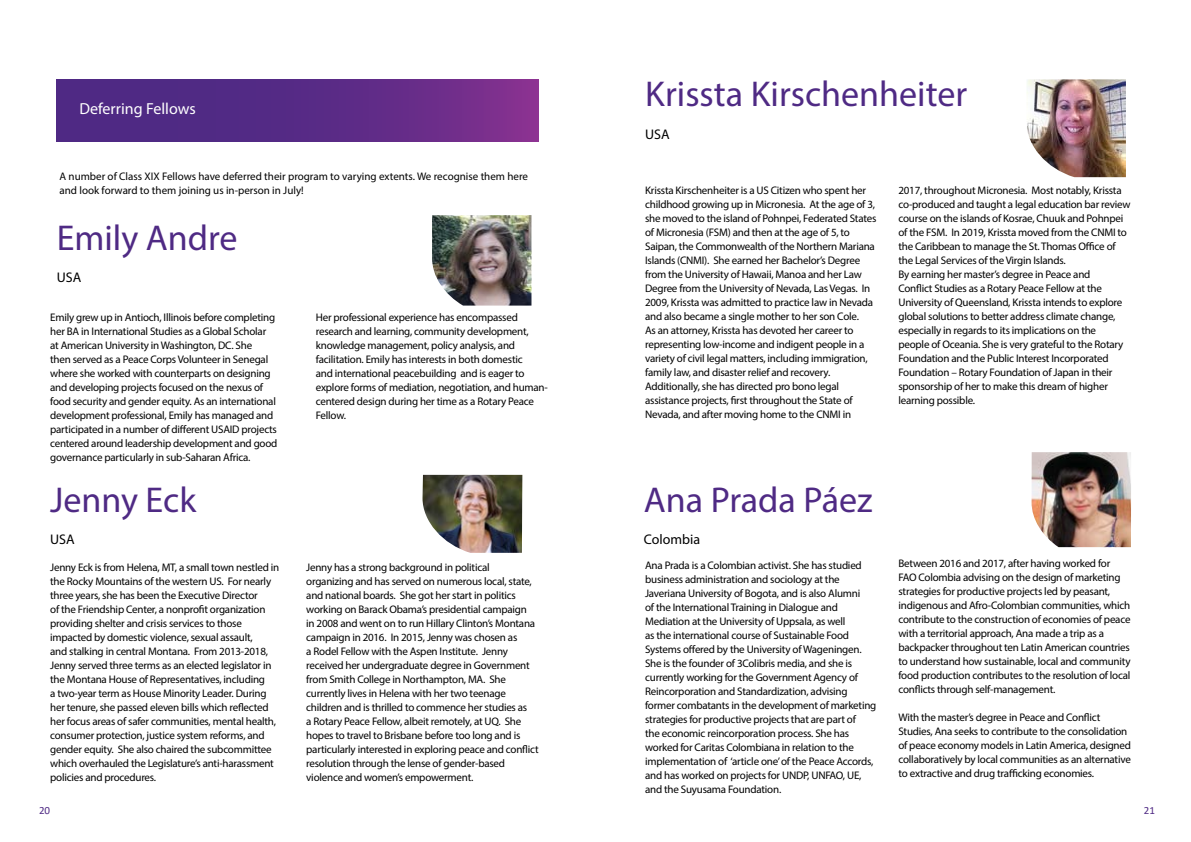
<style>
.page{position:relative;width:1191px;height:842px;background:#fff}
.page>*{position:absolute;margin:0;border:0;box-sizing:border-box;transform-origin:0 0}
.t1{font:36px "Myriad Pro";color:#4f2a84}
.t2{font:16px "Myriad Pro";color:#fff}
.t3{font:14px "Myriad Pro";color:#000}
.t4{font:11px/14px "Myriad Pro";letter-spacing:-.02em;color:#000}
.t5{font:11px/14px "Myriad Pro";color:#000}
.t6{font:11px "Calibri";color:#4f2a84}
</style>
<div class="page">
<svg style="left:57px;top:79px;width:482px;height:63px;background:#5e2b87"></svg>
<img style="left:432px;top:215px;width:99px;height:91px">
<img style="left:422px;top:475px;width:100px;height:78px">
<img style="left:1027px;top:79px;width:99px;height:98px">
<img style="left:1031px;top:452px;width:100px;height:95px">
<h2 class="t2" style="left:79px;top:99px;width:118px">Deferring Fellows</h2>
<p class="t5" style="left:59px;top:169px;width:470px">A number of Class XIX Fellows have deferred their program to varying extents. We recognise them here and look forward to them joining us in-person in July!</p>
<h1 class="t1" style="left:57px;top:215px;width:182px">Emily Andre</h1>
<p class="t3" style="left:57px;top:268px;width:26px">USA</p>
<p class="t4" style="left:50px;top:310px;width:229px">Emily grew up in Antioch, Illinois before completing her BA in International Studies as a Global Scholar at American University in Washington, DC. She<br>then served as a Peace Corps Volunteer in Senegal where she worked with counterparts on designing and developing projects focused on the nexus of food security and gender equity. As an international development professional, Emily has managed and participated in a number of different USAID projects centered around leadership development and good governance particularly in sub-Saharan Africa.</p>
<p class="t4" style="left:316px;top:310px;width:233px">Her professional experience has encompassed research and learning, community development, knowledge management, policy analysis, and facilitation. Emily has interests in both domestic<br>and international peacebuilding and is eager to explore forms of mediation, negotiation, and human&shy;centered design during her time as a Rotary Peace Fellow.</p>
<h1 class="t1" style="left:50px;top:477px;width:148px">Jenny Eck</h1>
<p class="t3" style="left:50px;top:531px;width:26px">USA</p>
<p class="t4" style="left:50px;top:560px;width:230px">Jenny Eck is from Helena, MT, a small town nestled in the Rocky Mountains of the western US. For nearly three years, she has been the Executive Director<br>of the Friendship Center, a nonprofit organization providing shelter and crisis services to those impacted by domestic violence, sexual assault,<br>and stalking in central Montana. From 2013-2018, Jenny served three terms as an elected legislator in the Montana House of Representatives, including<br>a two-year term as House Minority Leader. During her tenure, she passed eleven bills which reflected her focus areas of safer communities, mental health, consumer protection, justice system reforms, and gender equity. She also chaired the subcommittee which overhauled the Legislature’s anti-harassment policies and procedures.</p>
<p class="t4" style="left:306px;top:560px;width:234px">Jenny has a strong background in political organizing and has served on numerous local, state, and national boards. She got her start in politics working on Barack Obama’s presidential campaign<br>in 2008 and went on to run Hillary Clinton’s Montana campaign in 2016. In 2015, Jenny was chosen as<br>a Rodel Fellow with the Aspen Institute. Jenny received her undergraduate degree in Government from Smith College in Northampton, MA. She currently lives in Helena with her two teenage children and is thrilled to commence her studies as<br>a Rotary Peace Fellow, albeit remotely, at UQ. She hopes to travel to Brisbane before too long and is particularly interested in exploring peace and conflict resolution through the lense of gender-based violence and women’s empowerment.</p>
<h1 class="t1" style="left:645px;top:72px;width:324px">Krissta Kirschenheiter</h1>
<p class="t3" style="left:645px;top:125px;width:26px">USA</p>
<p class="t4" style="left:645px;top:183px;width:233px">Krissta Kirschenheiter is a US Citizen who spent her childhood growing up in Micronesia. At the age of 3, she moved to the island of Pohnpei, Federated States of Micronesia (FSM) and then at the age of 5, to Saipan, the Commonwealth of the Northern Mariana Islands (CNMI). She earned her Bachelor’s Degree from the University of Hawaii, Manoa and her Law Degree from the University of Nevada, Las Vegas. In 2009, Krissta was admitted to practice law in Nevada and also became a single mother to her son Cole.<br>As an attorney, Krissta has devoted her career to representing low-income and indigent people in a variety of civil legal matters, including immigration, family law, and disaster relief and recovery.<br>Additionally, she has directed pro bono legal assistance projects, first throughout the State of Nevada, and after moving home to the CNMI in</p>
<p class="t4" style="left:898px;top:183px;width:234px">2017, throughout Micronesia. Most notably, Krissta co-produced and taught a legal education bar review course on the islands of Kosrae, Chuuk and Pohnpei of the FSM. In 2019, Krissta moved from the CNMI to the Caribbean to manage the St. Thomas Office of the Legal Services of the Virgin Islands.<br>By earning her master’s degree in Peace and<br>Conflict Studies as a Rotary Peace Fellow at the University of Queensland, Krissta intends to explore global solutions to better address climate change, especially in regards to its implications on the<br>people of Oceania. She is very grateful to the Rotary Foundation and the Public Interest Incorporated Foundation – Rotary Foundation of Japan in their sponsorship of her to make this dream of higher learning possible.</p>
<h1 class="t1" style="left:644px;top:477px;width:230px">Ana Prada Páez</h1>
<p class="t3" style="left:644px;top:531px;width:58px">Colombia</p>
<p class="t4" style="left:645px;top:558px;width:233px">Ana Prada is a Colombian activist. She has studied business administration and sociology at the Javeriana University of Bogota, and is also Alumni<br>of the International Training in Dialogue and Mediation at the University of Uppsala, as well<br>as the international course of Sustainable Food Systems offered by the University of Wageningen.<br>She is the founder of 3Colibris media, and she is currently working for the Government Agency of Reincorporation and Standardization, advising former combatants in the development of marketing strategies for productive projects that are part of<br>the economic reincorporation process. She has worked for Caritas Colombiana in relation to the implementation of ‘article one’ of the Peace Accords, and has worked on projects for UNDP, UNFAO, UE, and the Suyusama Foundation.</p>
<p class="t4" style="left:898px;top:556px;width:234px">Between 2016 and 2017, after having worked for FAO Colombia advising on the design of marketing strategies for productive projects led by peasant, indigenous and Afro-Colombian communities, which contribute to the construction of economies of peace with a territorial approach, Ana made a trip as a backpacker throughout ten Latin American countries to understand how sustainable, local and community food production contributes to the resolution of local conflicts through self-management.</p>
<p class="t4" style="left:898px;top:710px;width:234px">With the master’s degree in Peace and Conflict Studies, Ana seeks to contribute to the consolidation of peace economy models in Latin America, designed collaboratively by local communities as an alternative to extractive and drug trafficking economies.</p>
<p class="t6" style="left:39px;top:803px;width:13px">20</p>
<p class="t6" style="left:1143px;top:803px;width:13px">21</p>
</div>
